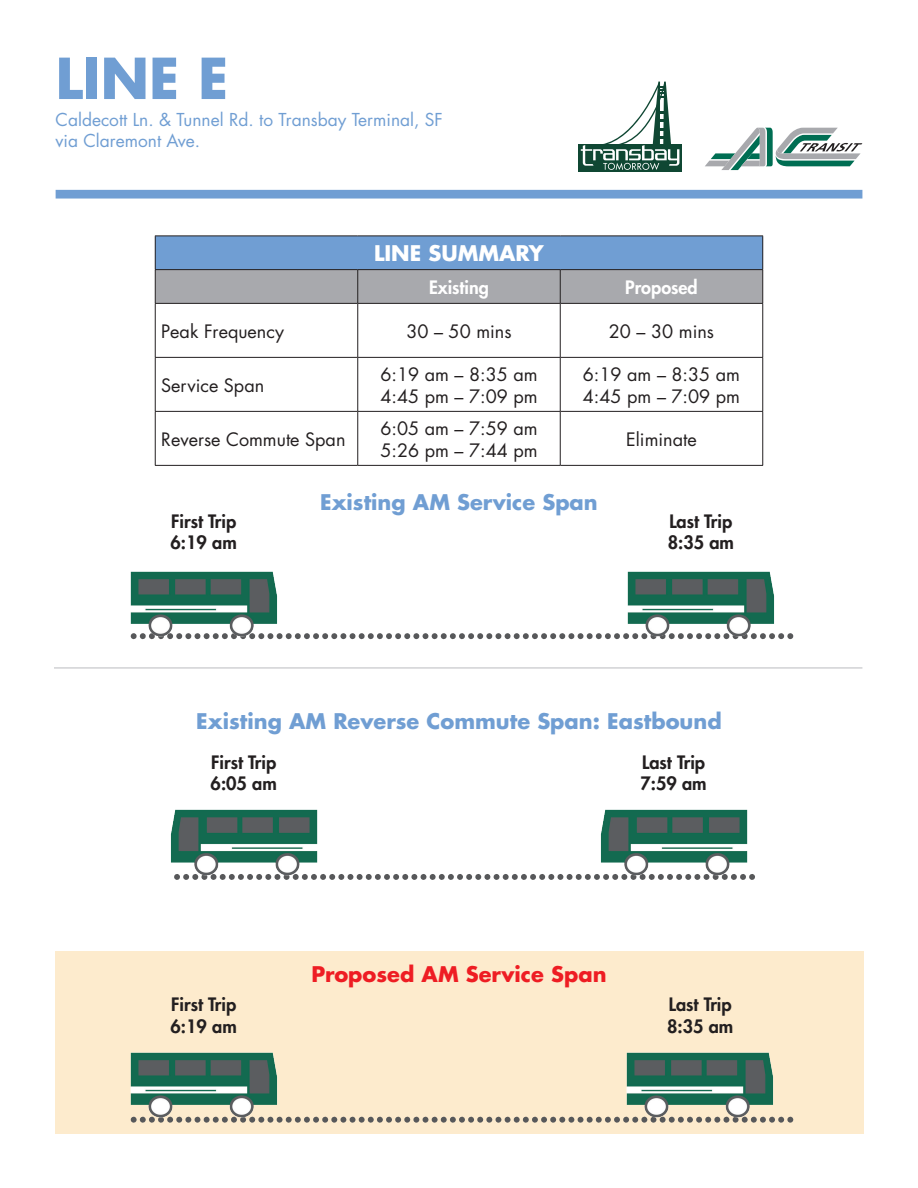
<style>
.page{position:relative;width:918px;height:1188px;background:#fff}
.page>*{position:absolute;margin:0;border:0;box-sizing:border-box;transform-origin:0 0}
.t1{font:700 54.9px "Futura Std";color:#709ed3}
.t2{font:700 21px "Futura Std";color:#709ed3}
.t3{font:700 21px "Futura Std";color:#ee1d23}
.t4{font:700 21px "Futura Std";color:#fff}
.t5{font:18px/21.6px "Futura Std";color:#231f20}
.t6{font:800 18px/21.6px "Futura Std";color:#231f20}
.t7{font:800 18px "Futura Std";color:#fff}
.t8{font:17.4px/20.9px "Futura Std";color:#709ed3}
</style>
<div class="page">
<div style="left:56px;top:952px;width:808px;height:182px;background:#fdebcd"></div>
<div style="left:155px;top:236px;width:608px;height:34px;background:#709ed3"></div>
<div style="left:156px;top:270px;width:606px;height:33px;background:#a8a9ad"></div>
<hr style="left:155px;top:236px;width:203px;height:1px;background:#231f20">
<hr style="left:155px;top:236px;width:1px;height:33px;background:#231f20">
<hr style="left:358px;top:236px;width:202px;height:1px;background:#231f20">
<hr style="left:560px;top:236px;width:203px;height:1px;background:#231f20">
<hr style="left:762px;top:236px;width:1px;height:33px;background:#231f20">
<hr style="left:155px;top:269px;width:203px;height:1px;background:#231f20">
<hr style="left:155px;top:270px;width:1px;height:33px;background:#231f20">
<hr style="left:358px;top:269px;width:202px;height:1px;background:#231f20">
<hr style="left:357px;top:270px;width:1px;height:33px;background:#231f20">
<hr style="left:560px;top:269px;width:203px;height:1px;background:#231f20">
<hr style="left:560px;top:270px;width:1px;height:33px;background:#231f20">
<hr style="left:762px;top:270px;width:1px;height:33px;background:#231f20">
<hr style="left:155px;top:303px;width:203px;height:1px;background:#231f20">
<hr style="left:155px;top:304px;width:1px;height:53px;background:#231f20">
<hr style="left:358px;top:303px;width:202px;height:1px;background:#231f20">
<hr style="left:357px;top:304px;width:1px;height:53px;background:#231f20">
<hr style="left:560px;top:303px;width:203px;height:1px;background:#231f20">
<hr style="left:560px;top:304px;width:1px;height:53px;background:#231f20">
<hr style="left:762px;top:304px;width:1px;height:53px;background:#231f20">
<hr style="left:155px;top:357px;width:203px;height:1px;background:#231f20">
<hr style="left:155px;top:358px;width:1px;height:53px;background:#231f20">
<hr style="left:358px;top:357px;width:202px;height:1px;background:#231f20">
<hr style="left:357px;top:358px;width:1px;height:53px;background:#231f20">
<hr style="left:560px;top:357px;width:203px;height:1px;background:#231f20">
<hr style="left:560px;top:358px;width:1px;height:53px;background:#231f20">
<hr style="left:762px;top:358px;width:1px;height:53px;background:#231f20">
<hr style="left:155px;top:411px;width:203px;height:1px;background:#231f20">
<hr style="left:155px;top:412px;width:1px;height:53px;background:#231f20">
<hr style="left:358px;top:411px;width:202px;height:1px;background:#231f20">
<hr style="left:357px;top:412px;width:1px;height:53px;background:#231f20">
<hr style="left:560px;top:411px;width:203px;height:1px;background:#231f20">
<hr style="left:560px;top:412px;width:1px;height:53px;background:#231f20">
<hr style="left:762px;top:412px;width:1px;height:53px;background:#231f20">
<hr style="left:155px;top:465px;width:203px;height:1px;background:#231f20">
<hr style="left:358px;top:465px;width:202px;height:1px;background:#231f20">
<hr style="left:560px;top:465px;width:203px;height:1px;background:#231f20">
<svg style="left:279px;top:633px;width:512px;height:6px"></svg>
<svg style="left:143px;top:1117px;width:648px;height:6px"></svg>
<svg style="left:186px;top:874px;width:567px;height:6px"></svg>
<hr style="left:54px;top:667px;width:808px;height:2px;background:#d1d2d4">
<img style="left:130px;top:571px;width:149px;height:69px">
<img style="left:598px;top:809px;width:151px;height:69px">
<img style="left:130px;top:1052px;width:149px;height:69px">
<img style="left:625px;top:1052px;width:151px;height:69px">
<img style="left:170px;top:809px;width:149px;height:69px">
<img style="left:625px;top:571px;width:151px;height:69px">
<div style="left:56px;top:190px;width:806px;height:9px;background:#709ed3"></div>
<svg style="left:705px;top:127px;width:157px;height:43px"></svg>
<div style="left:578px;top:144px;width:103px;height:28px;background:#0f4733"></div>
<svg style="left:581px;top:82px;width:98px;height:88px"></svg>
<h1 class="t1" style="left:56px;top:42px;width:174px">LINE E</h1>
<p class="t8" style="left:56px;top:110px;width:389px">Caldecott Ln. &amp; Tunnel Rd. to Transbay Terminal, SF via Claremont Ave.</p>
<p class="t4" style="left:374px;top:240px;width:171px">LINE SUMMARY</p>
<p class="t7" style="left:429px;top:276px;width:61px">Existing</p>
<p class="t7" style="left:625px;top:276px;width:74px">Proposed</p>
<p class="t5" style="left:161px;top:321px;width:124px">Peak Frequency</p>
<p class="t5" style="left:406px;top:321px;width:107px">30 – 50 mins</p>
<p class="t5" style="left:609px;top:321px;width:107px">20 – 30 mins</p>
<p class="t5" style="left:161px;top:375px;width:104px">Service Span</p>
<p class="t5" style="left:380px;top:364px;width:159px">6:19 am – 8:35 am<br>4:45 pm – 7:09 pm</p>
<p class="t5" style="left:583px;top:364px;width:159px">6:19 am – 8:35 am<br>4:45 pm – 7:09 pm</p>
<p class="t5" style="left:161px;top:429px;width:186px">Reverse Commute Span</p>
<p class="t5" style="left:380px;top:418px;width:159px">6:05 am – 7:59 am<br>5:26 pm – 7:44 pm</p>
<p class="t5" style="left:626px;top:429px;width:72px">Eliminate</p>
<p class="t2" style="left:320px;top:489px;width:279px">Existing AM Service Span</p>
<p class="t6" style="left:171px;top:510px;width:68px">First Trip<br>6:19 am</p>
<p class="t6" style="left:668px;top:510px;width:68px">Last Trip<br>8:35 am</p>
<p class="t2" style="left:196px;top:707px;width:527px">Existing AM Reverse Commute Span: Eastbound</p>
<p class="t6" style="left:211px;top:751px;width:68px">First Trip<br>6:05 am</p>
<p class="t6" style="left:641px;top:751px;width:68px">Last Trip<br>7:59 am</p>
<p class="t3" style="left:311px;top:960px;width:297px">Proposed AM Service Span</p>
<p class="t6" style="left:171px;top:994px;width:68px">First Trip<br>6:19 am</p>
<p class="t6" style="left:667px;top:994px;width:68px">Last Trip<br>8:35 am</p>
</div>
